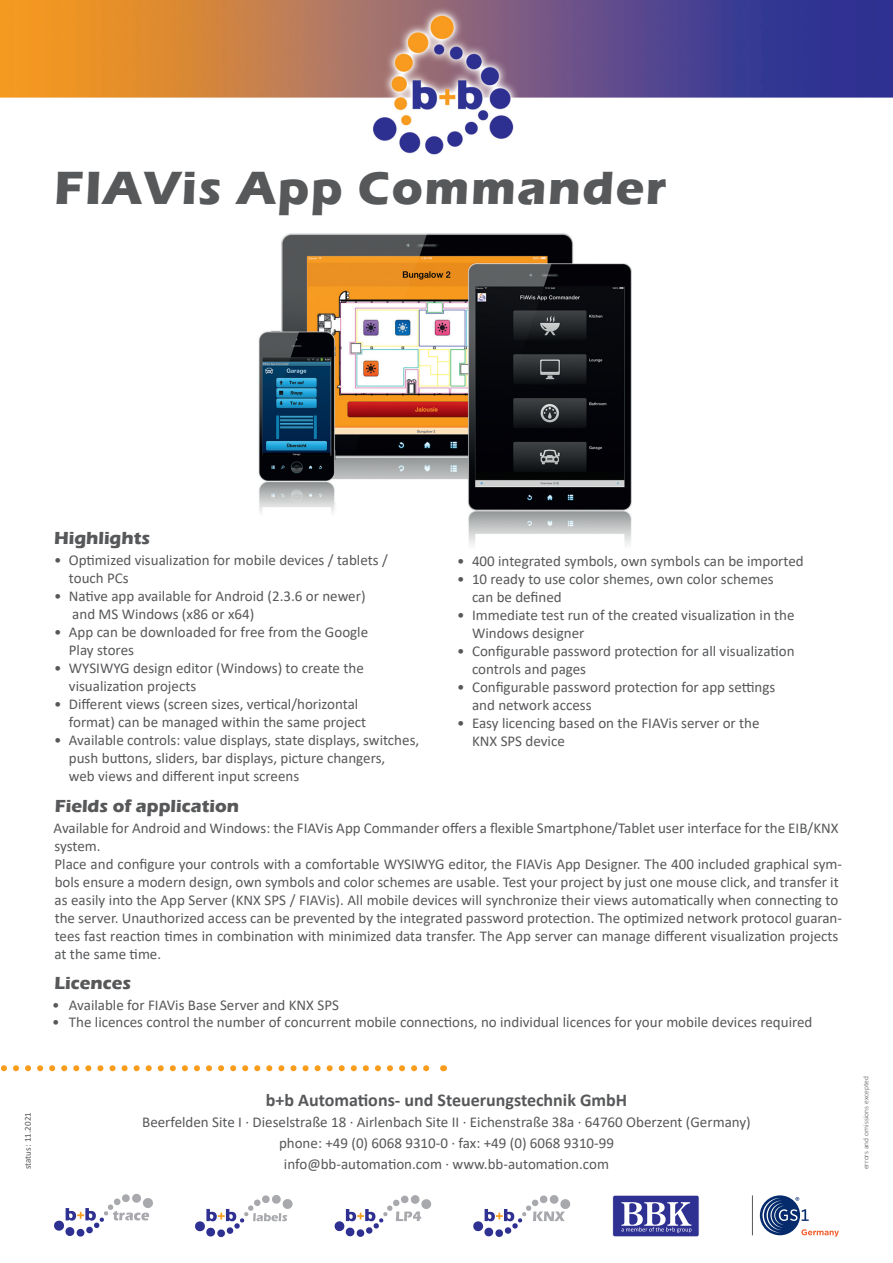
<style>
.page{position:relative;width:893px;height:1263px;background:#fff}
.page>*{position:absolute;margin:0;border:0;box-sizing:border-box;transform-origin:0 0}
.t1{font:700 48px "Eras ITC";letter-spacing:.035em;color:#57585a}
.t2{font:700 18px "Calibri";color:#57585a}
.t3{font:700 18px "Eras ITC";color:#57585a}
.t4{font:15px/18px "Calibri";color:#57585a}
.t5{font:9px "Calibri";letter-spacing:.01em;color:#57585a}
.t6{font:300 7.5px "Calibri";letter-spacing:.01em;color:#57585a}
</style>
<div class="page">
<img style="left:3px;top:233px;width:834px;height:1005px">
<img style="left:0;top:0;width:893px;height:155px">
<svg style="left:612px;top:1195px;width:87px;height:42px;background:#686ab0"></svg>
<svg style="left:472px;top:1194px;width:99px;height:43px"></svg>
<svg style="left:334px;top:1194px;width:98px;height:43px"></svg>
<svg style="left:760px;top:1195px;width:40px;height:40px"></svg>
<svg style="left:762px;top:1197px;width:77px;height:39px"></svg>
<hr style="left:752px;top:1195px;width:1px;height:40px;background:#57585a">
<svg style="left:54px;top:1194px;width:99px;height:42px"></svg>
<svg style="left:194px;top:1194px;width:99px;height:43px"></svg>
<svg style="left:0;top:1065px;width:437px;height:6px"></svg>
<p class="t1" style="left:54px;top:160px;width:614px">FIAVis App Commander</p>
<p class="t5" style="left:22px;top:1169px;width:59px;rotate:-90deg">status: 11.2021</p>
<p class="t3" style="left:54px;top:528px;width:98px">Highlights</p>
<p class="t4" style="left:54px;top:551px;width:335px">• Optimized visualization for mobile devices / tablets /</p>
<p class="t4" style="left:69px;top:569px;width:61px">touch PCs</p>
<p class="t4" style="left:72px;top:587px;width:295px;text-indent:-18px">• Native app available for Android (2.3.6 or newer) and MS Windows (x86 or x64)</p>
<p class="t4" style="left:69px;top:623px;width:301px;text-indent:-15px">• App can be downloaded for free from the Google<br>Play stores</p>
<p class="t4" style="left:69px;top:659px;width:296px;text-indent:-15px">• WYSIWYG design editor (Windows) to create the visualization projects</p>
<p class="t4" style="left:69px;top:695px;width:299px;text-indent:-15px">• Different views (screen sizes, vertical/horizontal format) can be managed within the same project</p>
<p class="t4" style="left:54px;top:731px;width:367px">• Available controls: value displays, state displays, switches,</p>
<p class="t4" style="left:69px;top:749px;width:318px">push buttons, sliders, bar displays, picture changers,</p>
<p class="t4" style="left:69px;top:767px;width:232px">web views and different input screens</p>
<p class="t4" style="left:457px;top:552px;width:348px">• 400 integrated symbols, own symbols can be imported</p>
<p class="t4" style="left:472px;top:570px;width:303px;text-indent:-15px">• 10 ready to use color shemes, own color schemes can be defined</p>
<p class="t4" style="left:472px;top:606px;width:324px;text-indent:-15px">• Immediate test run of the created visualization in the<br>Windows designer</p>
<p class="t4" style="left:472px;top:642px;width:324px;text-indent:-15px">• Configurable password protection for all visualization controls and pages</p>
<p class="t4" style="left:472px;top:678px;width:305px;text-indent:-15px">• Configurable password protection for app settings and network access</p>
<p class="t4" style="left:472px;top:714px;width:289px;text-indent:-15px">• Easy licencing based on the FIAVis server or the<br>KNX SPS device</p>
<p class="t3" style="left:55px;top:795px;width:186px">Fields of application</p>
<p class="t4" style="left:54px;top:818px;width:786px">Available for Android and Windows: the FIAVis App Commander offers a flexible Smartphone/Tablet user interface for the EIB/KNX system.</p>
<p class="t4" style="left:55px;top:854px;width:789px">Place and configure your controls with a comfortable WYSIWYG editor, the FIAVis App Designer. The 400 included graphical sym&shy;bols ensure a modern design, own symbols and color schemes are usable. Test your project by just one mouse click, and transfer it as easily into the App Server (KNX SPS / FIAVis). All mobile devices will synchronize their views automatically when connecting to the server. Unauthorized access can be prevented by the integrated password protection. The optimized network protocol guaran&shy;tees fast reaction times in combination with minimized data transfer. The App server can manage different visualization projects at the same time.</p>
<p class="t3" style="left:55px;top:973px;width:78px">Licences</p>
<p class="t4" style="left:52px;top:996px;width:288px">• Available for FIAVis Base Server and KNX SPS</p>
<p class="t4" style="left:52px;top:1012px;width:762px">• The licences control the number of concurrent mobile connections, no individual licences for your mobile devices required</p>
<p class="t2" style="left:266px;top:1087px;width:363px">b+b Automations- und Steuerungstechnik GmbH</p>
<p class="t4" style="left:142px;top:1113px;width:610px">Beerfelden Site I · Dieselstraße 18 · Airlenbach Site II · Eichenstraße 38a · 64760 Oberzent (Germany)</p>
<p class="t4" style="left:279px;top:1134px;width:336px">phone: +49 (0) 6068 9310-0 · fax: +49 (0) 6068 9310-99</p>
<p class="t4" style="left:284px;top:1155px;width:327px">info@bb-automation.com · www.bb-automation.com</p>
<p class="t6" style="left:861px;top:1169px;width:95px;rotate:-90deg">errors and omissions excepted</p>
</div>
